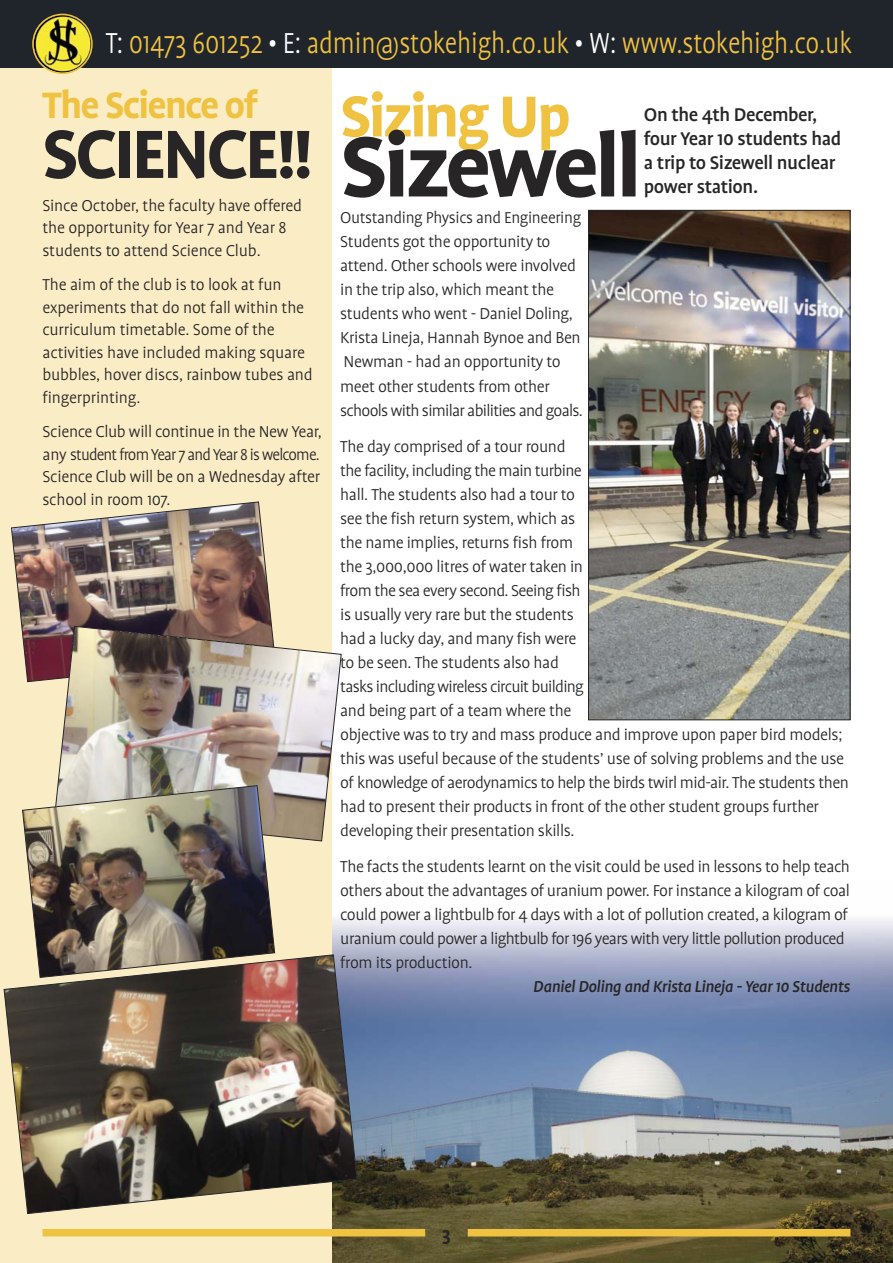
<style>
.page{position:relative;width:893px;height:1263px;background:#fff}
.page>*{position:absolute;margin:0;border:0;box-sizing:border-box;transform-origin:0 0}
.t1{font:700 97.5px "Profile";letter-spacing:-.04em;color:#272526;scale:1.05 1}
.t2{font:700 78px "Profile";letter-spacing:-.04em;color:#272526}
.t3{font:700 66px "Profile";letter-spacing:-.04em;color:#efc241}
.t4{font:700 42px "Profile";letter-spacing:-.04em;color:#efc241}
.t5{font:300 33px "Profile";letter-spacing:-.005em;color:#efc241;scale:.85 1}
.t6{font:500 21px/24px "Profile";letter-spacing:-.02em;color:#272526}
.t7{font:700 21px "Profile";color:#272526}
.t8{font:300 18px/24px "Profile";letter-spacing:-.02em;color:#272526}
.t9{font:italic 500 18px "Profile";letter-spacing:-.02em;color:#272526}
.s1{color:#fff}
</style>
<div class="page">
<img style="left:332px;top:918px;width:561px;height:345px">
<div style="left:0;top:0;width:332px;height:1263px;background:#faedc6"></div>
<div style="left:43px;top:1229px;width:382px;height:7px;background:#efc241"></div>
<div style="left:468px;top:1229px;width:382px;height:7px;background:#efc241"></div>
<div style="left:0;top:0;width:893px;height:68px;background:#20242b"></div>
<img style="left:32px;top:14px;width:61px;height:60px">
<img style="left:590px;top:212px;width:258px;height:506px">
<div style="left:588px;top:210px;width:262px;height:510px;border:1px solid #272526"></div>
<img style="left:11px;top:501px;width:261px;height:181px">
<img style="left:3px;top:954px;width:355px;height:260px">
<img style="left:54px;top:625px;width:288px;height:217px">
<img style="left:22px;top:785px;width:253px;height:193px">
<h3 class="t5" style="left:106px;top:30px;width:879px"><span class="s1">T:</span> 01473 601252 <span class="s1">• E:</span> admin@stokehigh.co.uk <span class="s1">• W:</span> www.stokehigh.co.uk</h3>
<h3 class="t4" style="left:42px;top:89px;width:217px">The Science of</h3>
<h2 class="t2" style="left:42px;top:125px;width:272px">SCIENCE!!</h2>
<p class="t8" style="left:42px;top:195px;width:261px;line-height:22.5px">Since October, the faculty have offered the opportunity for Year 7 and Year 8 students to attend Science Club.</p>
<p class="t8" style="left:42px;top:275px;width:272px;line-height:22.5px">The aim of the club is to look at fun experiments that do not fall within the curriculum timetable. Some of the activities have included making square bubbles, hover discs, rainbow tubes and fingerprinting.</p>
<p class="t8" style="left:42px;top:422px;width:281px;line-height:22.5px;text-align:justify">Science Club will continue in the New Year, any student from Year 7 and Year 8 is welcome.<br>Science Club will be on a Wednesday after school in room 107.</p>
<h3 class="t3" style="left:340px;top:91px;width:232px">Sizing Up</h3>
<p class="t6" style="left:644px;top:104px;width:199px">On the 4th December, four Year 10 students had a trip to Sizewell nuclear power station.</p>
<h1 class="t1" style="left:340px;top:130px;width:289px">Sizewell</h1>
<p class="t8" style="left:340px;top:207px;width:244px">Outstanding Physics and Engineering Students got the opportunity to attend. Other schools were involved in the trip also, which meant the students who went - Daniel Doling, Krista Lineja, Hannah Bynoe and Ben Newman - had an opportunity to meet other students from other schools with similar abilities and goals.</p>
<p class="t8" style="left:340px;top:435px;width:510px">The day comprised of a tour round<br>the facility, including the main turbine<br>hall. The students also had a tour to<br>see the fish return system, which as<br>the name implies, returns fish from<br>the 3,000,000 litres of water taken in<br>from the sea every second. Seeing fish<br>is usually very rare but the students<br>had a lucky day, and many fish were<br>to be seen. The students also had<br>tasks including wireless circuit building<br>and being part of a team where the<br>objective was to try and mass produce and improve upon paper bird models; this was useful because of the students’ use of solving problems and the use of knowledge of aerodynamics to help the birds twirl mid-air. The students then had to present their products in front of the other student groups further developing their presentation skills.</p>
<p class="t8" style="left:340px;top:855px;width:511px">The facts the students learnt on the visit could be used in lessons to help teach others about the advantages of uranium power. For instance a kilogram of coal could power a lightbulb for 4 days with a lot of pollution created, a kilogram of uranium could power a lightbulb for 196 years with very little pollution produced from its production.</p>
<p class="t9" style="left:533px;top:979px;width:319px">Daniel Doling and Krista Lineja - Year 10 Students</p>
<p class="t7" style="left:442px;top:1227px;width:10px">3</p>
</div>
